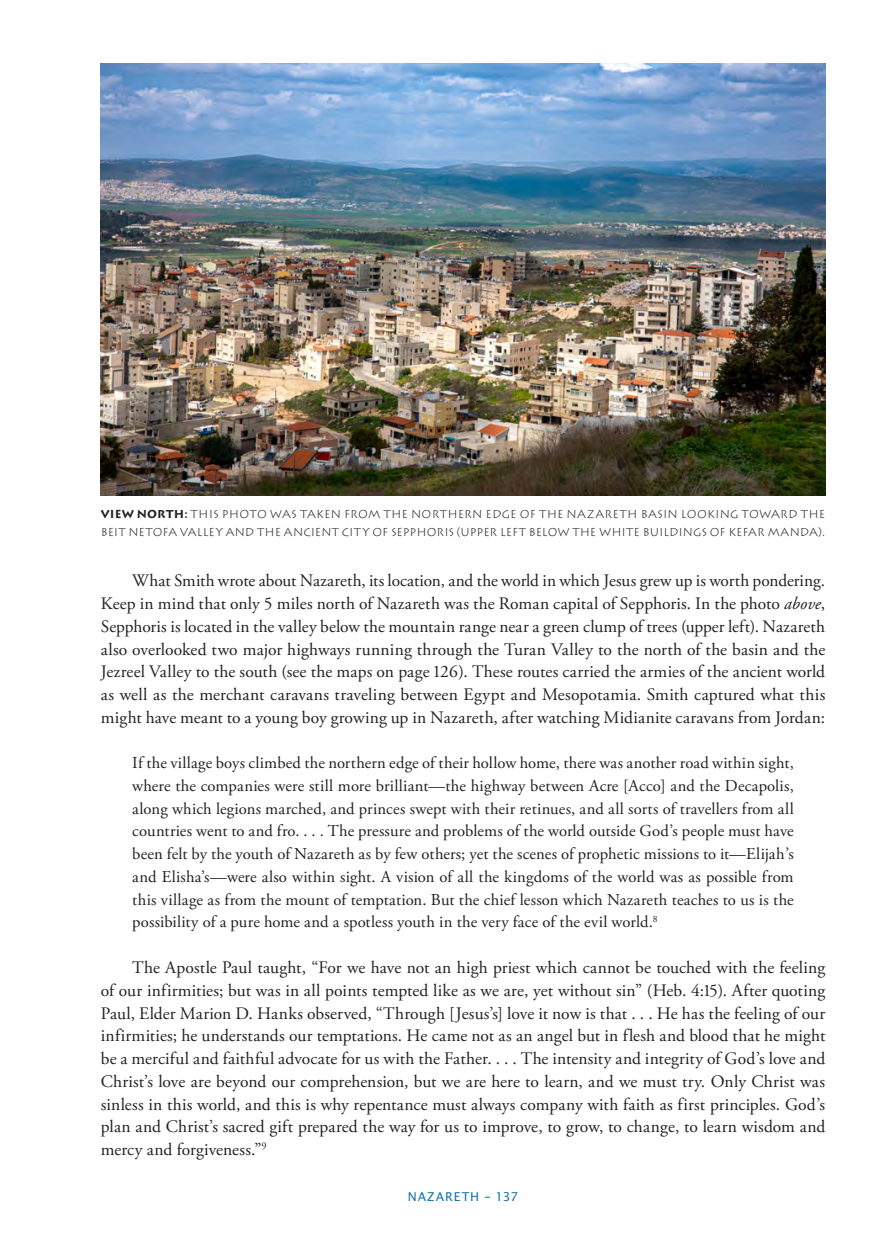
<style>
.page{position:relative;width:882px;height:1260px;background:#fff}
.page>*{position:absolute;margin:0;border:0;box-sizing:border-box;transform-origin:0 0}
.t1{font:17.5px/22.8px "Adobe Garamond Pro";letter-spacing:.01em;color:#231f20;text-align:justify}
.t2{font:16.62px/22.8px "Adobe Garamond Pro";color:#231f20;text-align:justify}
.t3{font:12.25px "Lucida Sans";letter-spacing:.075em;color:#1571a6}
.t4{font:300 11.38px/17.5px "Lithos Pro";letter-spacing:.005em;color:#231f20}
.s1{font-weight:700}
.s2{font-style:italic}
</style>
<div class="page">
<img style="left:101px;top:63px;width:724px;height:432px">
<p class="t4" style="left:101px;top:505px;width:726px"><span class="s1">VIEW NORTH:</span> THIS PHOTO WAS TAKEN FROM THE NORTHERN EDGE OF THE NAZARETH BASIN LOOKING TOWARD THE<br>BEIT NETOFA VALLEY AND THE ANCIENT CITY OF SEPPHORIS (UPPER LEFT BELOW THE WHITE BUILDINGS OF KEFAR MANDA).</p>
<p class="t1" style="left:101px;top:570px;width:726px;text-indent:32px">What Smith wrote about Nazareth, its location, and the world in which Jesus grew up is worth pondering.<br>Keep in mind that only 5 miles north of Nazareth was the Roman capital of Sepphoris. In the photo <span class="s2">above</span>, Sepphoris is located in the valley below the mountain range near a green clump of trees (upper left). Nazareth also overlooked two major highways running through the Turan Valley to the north of the basin and the Jezreel Valley to the south (see the maps on page 126). These routes carried the armies of the ancient world as well as the merchant caravans traveling between Egypt and Mesopotamia. Smith captured what this might have meant to a young boy growing up in Nazareth, after watching Midianite caravans from Jordan:</p>
<p class="t2" style="left:132px;top:752px;width:663px">If the village boys climbed the northern edge of their hollow home, there was another road within sight, where the companies were still more brilliant—the highway between Acre [Acco] and the Decapolis, along which legions marched, and princes swept with their retinues, and all sorts of travellers from all countries went to and fro. . . . The pressure and problems of the world outside God’s people must have been felt by the youth of Nazareth as by few others; yet the scenes of prophetic missions to it—Elijah’s and Elisha’s—were also within sight. A vision of all the kingdoms of the world was as possible from this village as from the mount of temptation. But the chief lesson which Nazareth teaches to us is the possibility of a pure home and a spotless youth in the very face of the evil world.<sup>8</sup></p>
<p class="t1" style="left:101px;top:957px;width:726px;text-indent:32px">The Apostle Paul taught, “For we have not an high priest which cannot be touched with the feeling of our infirmities; but was in all points tempted like as we are, yet without sin” (Heb. 4:15). After quoting Paul, Elder Marion D. Hanks observed, “Through [Jesus’s] love it now is that . . . He has the feeling of our infirmities; he understands our temptations. He came not as an angel but in flesh and blood that he might be a merciful and faithful advocate for us with the Father. . . . The intensity and integrity of God’s love and Christ’s love are beyond our comprehension, but we are here to learn, and we must try. Only Christ was sinless in this world, and this is why repentance must always company with faith as first principles. God’s plan and Christ’s sacred gift prepared the way for us to improve, to grow, to change, to learn wisdom and mercy and forgiveness.”<sup>9</sup></p>
<p class="t3" style="left:408px;top:1189px;width:112px">NAZARETH – 137</p>
</div>
